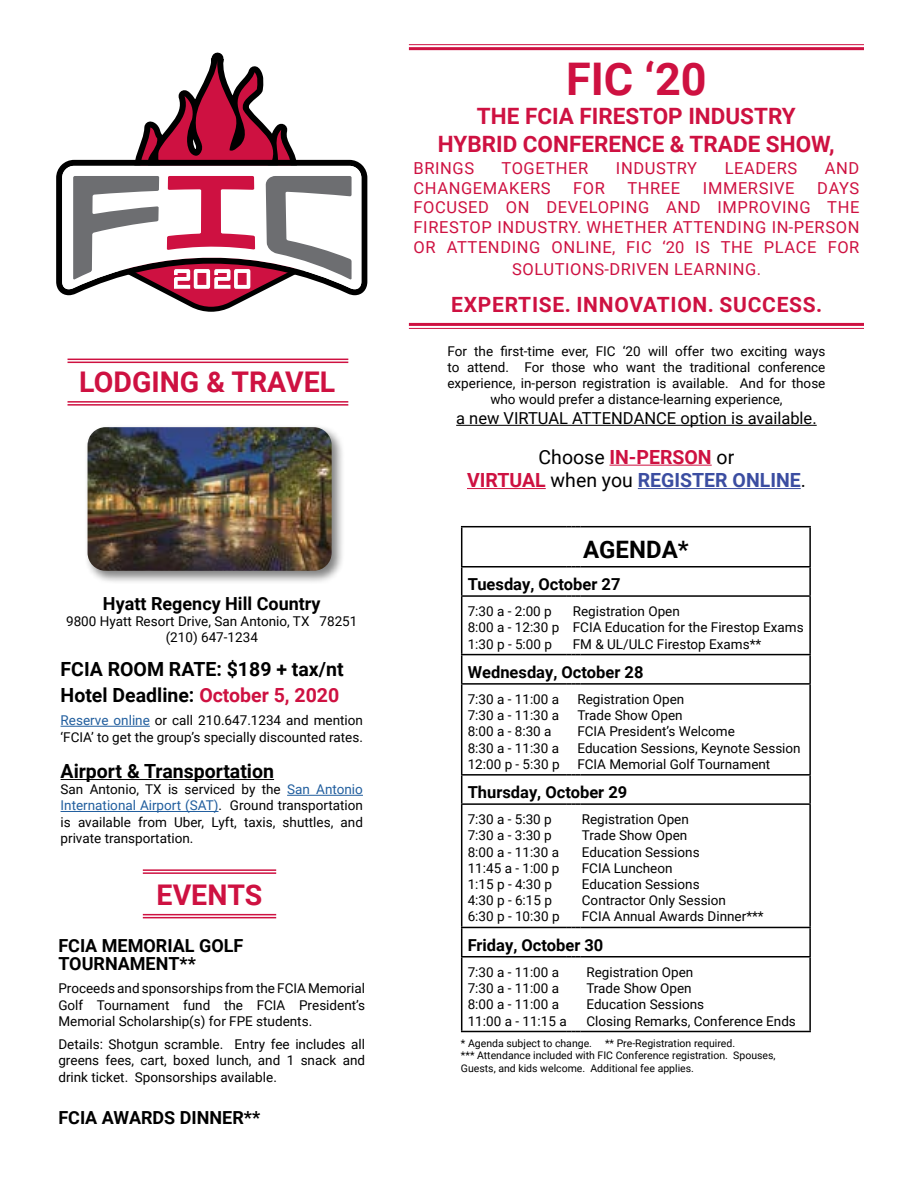
<style>
.page{position:relative;width:918px;height:1188px;background:#fff}
.page>*{position:absolute;margin:0;border:0;box-sizing:border-box;transform-origin:0 0}
.t1{font:700 45px "Roboto";color:#ce1141}
.t2{font:700 28.5px "Roboto";color:#ce1141}
.t3{font:700 24px "Roboto";color:#000}
.t4{font:700 22.5px/28.5px "Roboto";color:#ce1141;text-align:center}
.t5{font:700 21px "Roboto";letter-spacing:.035em;color:#ce1141}
.t6{font:700 19.5px/25.5px "Roboto";color:#000}
.t7{font:19.5px/23.4px "Roboto";color:#000;text-align:center}
.t8{font:700 18px/18px "Roboto";color:#000}
.t9{font:16.5px/19.8px "Roboto";letter-spacing:.035em;color:#ce1141;text-align:justify}
.t10{font:700 16.5px "Roboto";color:#000}
.t11{font:16.5px "Roboto";color:#000}
.t12{font:13.5px/16.2px "Roboto";color:#000}
.t13{font:10.5px/12.6px "Roboto";color:#000}
.s1{font-weight:700;color:#ce1141}
.s2{font-weight:700;color:#3b4da1}
.s3{color:#ce1141}
.s4{color:#215e9e}
</style>
<div class="page">
<svg style="left:56px;top:53px;width:311px;height:259px"></svg>
<hr style="left:409px;top:44px;width:455px;height:1px;background:#ce1141">
<hr style="left:409px;top:47px;width:455px;height:3px;background:#ce1141">
<hr style="left:409px;top:323px;width:455px;height:3px;background:#ce1141">
<hr style="left:409px;top:328px;width:455px;height:1px;background:#ce1141">
<hr style="left:143px;top:869px;width:133px;height:2px;background:#ce1141">
<hr style="left:143px;top:872px;width:133px;height:2px;background:#ce1141">
<hr style="left:143px;top:914px;width:133px;height:1px;background:#ce1141">
<hr style="left:143px;top:917px;width:133px;height:1px;background:#ce1141">
<hr style="left:461px;top:526px;width:106px;height:1px;background:#000">
<hr style="left:461px;top:527px;width:1px;height:39px;background:#000">
<svg style="left:567px;top:526px;width:13px;height:1px"></svg>
<hr style="left:580px;top:526px;width:231px;height:1px;background:#000">
<hr style="left:809px;top:527px;width:2px;height:39px;background:#000">
<hr style="left:461px;top:566px;width:106px;height:2px;background:#000">
<svg style="left:461px;top:568px;width:1px;height:27px"></svg>
<svg style="left:567px;top:566px;width:13px;height:2px"></svg>
<hr style="left:580px;top:566px;width:231px;height:2px;background:#000">
<hr style="left:809px;top:568px;width:2px;height:27px;background:#000">
<hr style="left:461px;top:595px;width:106px;height:2px;background:#000">
<hr style="left:461px;top:597px;width:1px;height:57px;background:#000">
<svg style="left:567px;top:595px;width:13px;height:2px"></svg>
<hr style="left:580px;top:595px;width:231px;height:2px;background:#000">
<hr style="left:809px;top:597px;width:2px;height:57px;background:#000">
<hr style="left:461px;top:654px;width:106px;height:1px;background:#000">
<svg style="left:461px;top:655px;width:1px;height:28px"></svg>
<svg style="left:567px;top:654px;width:13px;height:1px"></svg>
<hr style="left:580px;top:654px;width:231px;height:1px;background:#000">
<hr style="left:809px;top:655px;width:2px;height:28px;background:#000">
<hr style="left:461px;top:683px;width:106px;height:2px;background:#000">
<hr style="left:461px;top:685px;width:1px;height:89px;background:#000">
<svg style="left:567px;top:683px;width:13px;height:2px"></svg>
<hr style="left:580px;top:683px;width:231px;height:2px;background:#000">
<hr style="left:809px;top:685px;width:2px;height:89px;background:#000">
<hr style="left:461px;top:774px;width:106px;height:2px;background:#000">
<svg style="left:461px;top:776px;width:1px;height:27px"></svg>
<svg style="left:567px;top:774px;width:13px;height:2px"></svg>
<hr style="left:580px;top:774px;width:231px;height:2px;background:#000">
<hr style="left:809px;top:776px;width:2px;height:27px;background:#000">
<hr style="left:461px;top:803px;width:106px;height:2px;background:#000">
<hr style="left:461px;top:805px;width:1px;height:122px;background:#000">
<svg style="left:567px;top:803px;width:13px;height:2px"></svg>
<hr style="left:580px;top:803px;width:231px;height:2px;background:#000">
<hr style="left:809px;top:805px;width:2px;height:122px;background:#000">
<hr style="left:461px;top:927px;width:106px;height:1px;background:#000">
<svg style="left:461px;top:928px;width:1px;height:28px"></svg>
<svg style="left:567px;top:927px;width:13px;height:1px"></svg>
<hr style="left:580px;top:927px;width:231px;height:1px;background:#000">
<hr style="left:809px;top:928px;width:2px;height:28px;background:#000">
<hr style="left:461px;top:956px;width:106px;height:2px;background:#000">
<hr style="left:461px;top:958px;width:1px;height:73px;background:#000">
<svg style="left:567px;top:956px;width:13px;height:2px"></svg>
<hr style="left:580px;top:956px;width:231px;height:2px;background:#000">
<hr style="left:809px;top:958px;width:2px;height:73px;background:#000">
<hr style="left:461px;top:1031px;width:106px;height:1px;background:#000">
<svg style="left:567px;top:1031px;width:13px;height:1px"></svg>
<hr style="left:580px;top:1031px;width:231px;height:1px;background:#000">
<div style="left:84px;top:424px;width:261px;height:161px;background:#000;opacity:.5"></div>
<img style="left:88px;top:427px;width:244px;height:144px">
<hr style="left:61px;top:726px;width:89px;height:1px;background:#215e9e">
<hr style="left:61px;top:779px;width:213px;height:1px;background:#000">
<hr style="left:287px;top:795px;width:76px;height:1px;background:#215e9e">
<hr style="left:61px;top:811px;width:158px;height:1px;background:#215e9e">
<hr style="left:68px;top:359px;width:280px;height:1px;background:#ce1141">
<hr style="left:68px;top:362px;width:280px;height:1px;background:#ce1141">
<hr style="left:68px;top:401px;width:280px;height:2px;background:#ce1141">
<hr style="left:68px;top:404px;width:280px;height:2px;background:#ce1141">
<hr style="left:456px;top:425px;width:361px;height:1px;background:#000">
<hr style="left:610px;top:465px;width:102px;height:1px;background:#ce1141">
<hr style="left:467px;top:488px;width:79px;height:1px;background:#ce1141">
<hr style="left:638px;top:488px;width:163px;height:1px;background:#3b4da1">
<h2 class="t2" style="left:79px;top:362px;width:258px">LODGING &amp; TRAVEL</h2>
<h1 class="t1" style="left:566px;top:48px;width:142px">FIC ‘20</h1>
<h3 class="t4" style="left:438px;top:100px;width:398px">THE FCIA FIRESTOP INDUSTRY<br>HYBRID CONFERENCE &amp; TRADE SHOW,</h3>
<p class="t9" style="left:414px;top:158px;width:62px">BRINGS</p>
<p class="t9" style="left:501px;top:158px;width:88px">TOGETHER</p>
<p class="t9" style="left:616px;top:158px;width:83px">INDUSTRY</p>
<p class="t9" style="left:725px;top:158px;width:74px">LEADERS</p>
<p class="t9" style="left:825px;top:158px;width:36px">AND</p>
<p class="t9" style="left:414px;top:177px;width:138px">CHANGEMAKERS</p>
<p class="t9" style="left:573px;top:177px;width:33px">FOR</p>
<p class="t9" style="left:627px;top:177px;width:54px">THREE</p>
<p class="t9" style="left:703px;top:177px;width:93px">IMMERSIVE</p>
<p class="t9" style="left:414px;top:177px;width:447px;text-indent:404px">DAYS FOCUSED ON DEVELOPING AND IMPROVING THE FIRESTOP INDUSTRY. WHETHER ATTENDING IN-PERSON OR ATTENDING ONLINE, FIC ‘20 IS THE PLACE FOR</p>
<p class="t9" style="left:512px;top:258px;width:251px">SOLUTIONS-DRIVEN LEARNING.</p>
<h3 class="t5" style="left:451px;top:290px;width:373px">EXPERTISE. INNOVATION. SUCCESS.</h3>
<p class="t12" style="left:447px;top:342px;width:380px;text-align:center">For the first-time ever, FIC ‘20 will offer two exciting ways to attend. For those who want the traditional conference experience, in-person registration is available. And for those who would prefer a distance-learning experience,</p>
<p class="t11" style="left:456px;top:407px;width:362px">a new VIRTUAL ATTENDANCE option is available.</p>
<h3 class="t7" style="left:467px;top:444px;width:340px">Choose <span class="s1">IN-PERSON</span> or<br><span class="s1">VIRTUAL</span> when you <span class="s2">REGISTER ONLINE</span>.</h3>
<h3 class="t3" style="left:583px;top:533px;width:107px">AGENDA*</h3>
<p class="t10" style="left:468px;top:573px;width:154px">Tuesday, October 27</p>
<p class="t12" style="left:468px;top:603px;width:93px">7:30 a - 2:00 p<br>8:00 a - 12:30 p<br>1:30 p - 5:00 p</p>
<p class="t12" style="left:573px;top:603px;width:232px">Registration Open<br>FCIA Education for the Firestop Exams<br>FM &amp; UL/ULC Firestop Exams**</p>
<p class="t10" style="left:468px;top:660px;width:177px">Wednesday, October 28</p>
<p class="t12" style="left:468px;top:691px;width:93px">7:30 a - 11:00 a<br>7:30 a - 11:30 a<br>8:00 a - 8:30 a<br>8:30 a - 11:30 a<br>12:00 p - 5:30 p</p>
<p class="t12" style="left:577px;top:691px;width:225px">Registration Open<br>Trade Show Open<br>FCIA President’s Welcome<br>Education Sessions, Keynote Session<br>FCIA Memorial Golf Tournament</p>
<p class="t10" style="left:468px;top:781px;width:161px">Thursday, October 29</p>
<p class="t12" style="left:468px;top:811px;width:93px">7:30 a - 5:30 p<br>7:30 a - 3:30 p<br>8:00 a - 11:30 a<br>11:45 a - 1:00 p<br>1:15 p - 4:30 p<br>4:30 p - 6:15 p<br>6:30 p - 10:30 p</p>
<p class="t12" style="left:582px;top:811px;width:183px">Registration Open<br>Trade Show Open<br>Education Sessions<br>FCIA Luncheon<br>Education Sessions<br>Contractor Only Session<br>FCIA Annual Awards Dinner***</p>
<p class="t10" style="left:468px;top:933px;width:137px">Friday, October 30</p>
<p class="t12" style="left:468px;top:964px;width:101px">7:30 a - 11:00 a<br>7:30 a - 11:00 a<br>8:00 a - 11:00 a<br>11:00 a - 11:15 a</p>
<p class="t12" style="left:586px;top:964px;width:211px">Registration Open<br>Trade Show Open<br>Education Sessions<br>Closing Remarks, Conference Ends</p>
<h3 class="t8" style="left:103px;top:594px;width:219px">Hyatt Regency Hill Country</h3>
<p class="t12" style="left:66px;top:613px;width:293px;text-align:center">9800 Hyatt Resort Drive, San Antonio, TX 78251 (210) 647-1234</p>
<h3 class="t6" style="left:61px;top:656px;width:285px">FCIA ROOM RATE: $189 + tax/nt<br>Hotel Deadline: <span class="s3">October 5, 2020</span></h3>
<p class="t12" style="left:61px;top:712px;width:304px"><span class="s4">Reserve online</span> or call 210.647.1234 and mention ‘FCIA’ to get the group’s specially discounted rates.</p>
<h3 class="t6" style="left:61px;top:758px;width:215px">Airport &amp; Transportation</h3>
<p class="t12" style="left:61px;top:781px;width:304px;text-align:justify">San Antonio, TX is serviced by the <span class="s4">San Antonio International Airport (SAT)</span>. Ground transportation is available from Uber, Lyft, taxis, shuttles, and private transportation.</p>
<h2 class="t2" style="left:157px;top:874px;width:107px">EVENTS</h2>
<h3 class="t8" style="left:58px;top:936px;width:186px">FCIA MEMORIAL GOLF<br>TOURNAMENT**</h3>
<p class="t12" style="left:58px;top:980px;width:308px;text-align:justify">Proceeds and sponsorships from the FCIA Memorial Golf Tournament fund the FCIA President’s Memorial Scholarship(s) for FPE students.</p>
<p class="t12" style="left:58px;top:1036px;width:308px;text-align:justify">Details: Shotgun scramble. Entry fee includes all greens fees, cart, boxed lunch, and 1 snack and drink ticket. Sponsorships available.</p>
<p class="t13" style="left:461px;top:1036px;width:316px">* Agenda subject to change. ** Pre-Registration required.<br>*** Attendance included with FIC Conference registration. Spouses,<br>Guests, and kids welcome. Additional fee applies.</p>
<h3 class="t8" style="left:58px;top:1108px;width:203px">FCIA AWARDS DINNER**</h3>
</div>
